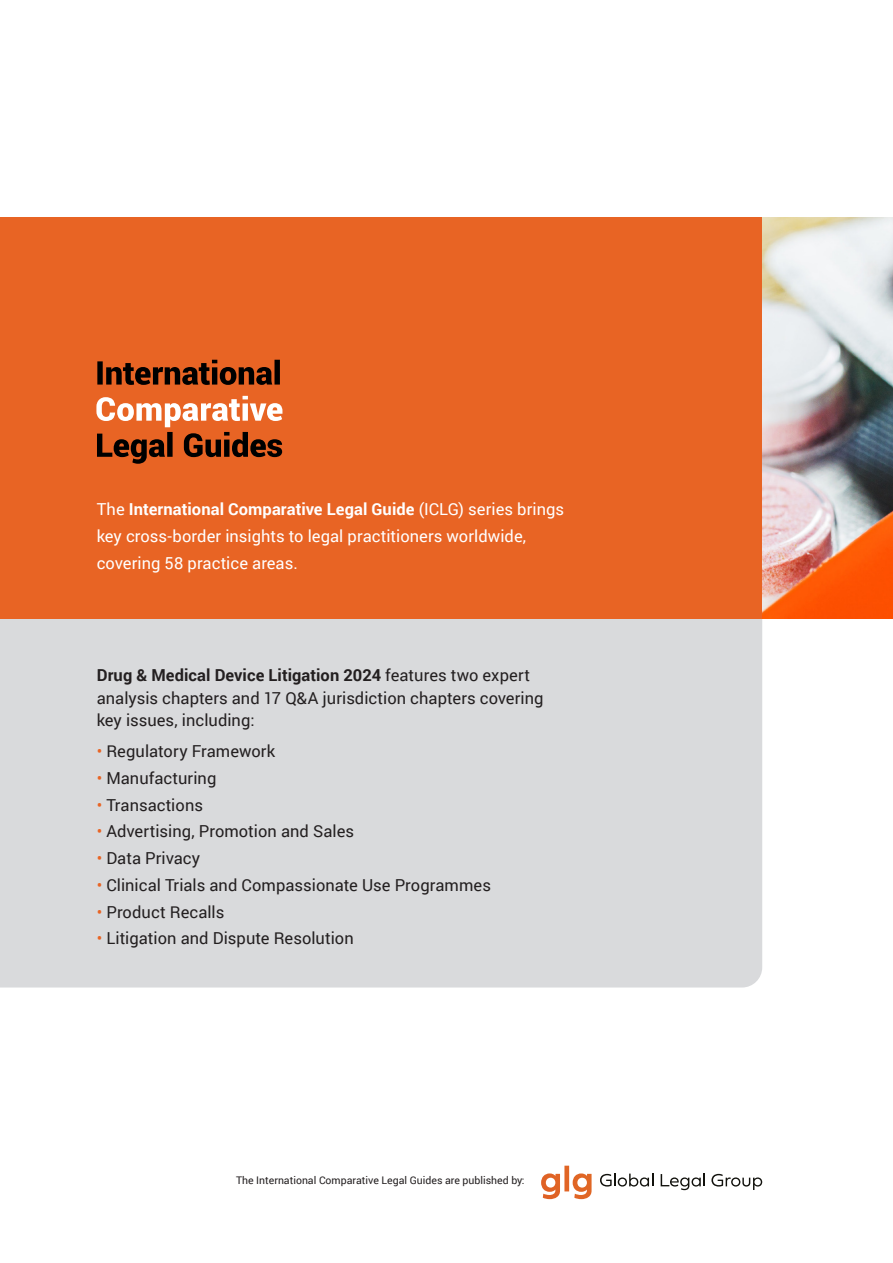
<style>
.page{position:relative;width:893px;height:1263px;background:#fff}
.page>*{position:absolute;margin:0;border:0;box-sizing:border-box;transform-origin:0 0}
.t1{font:16.5px/22.5px "Roboto";color:#231f20}
.t2{font:16.5px/27px "Roboto";color:#fff}
.t3{font:10.5px "Roboto";color:#231f20}
.s1{font-weight:700}
.s2{color:#e86424}
</style>
<div class="page">
<div style="left:0;top:619px;width:762px;height:368px;background:#d9dadc"></div>
<div style="left:0;top:217px;width:893px;height:402px;background:#e86424"></div>
<svg style="left:97px;top:396px;width:185px;height:68px"></svg>
<svg style="left:97px;top:360px;width:183px;height:25px"></svg>
<svg style="left:541px;top:1166px;width:51px;height:33px"></svg>
<svg style="left:600px;top:1173px;width:53px;height:13px"></svg>
<svg style="left:661px;top:1173px;width:44px;height:17px"></svg>
<svg style="left:711px;top:1174px;width:51px;height:16px"></svg>
<img style="left:762px;top:217px;width:131px;height:402px">
<p class="t2" style="left:97px;top:495px;width:469px">The <span class="s1">International Comparative Legal Guide</span> (ICLG) series brings key cross-border insights to legal practitioners worldwide, covering 58 practice areas.</p>
<p class="t1" style="left:97px;top:663px;width:448px"><span class="s1">Drug &amp; Medical Device Litigation 2024</span> features two expert analysis chapters and 17 Q&amp;A jurisdiction chapters covering key issues, including:</p>
<p class="t1" style="left:97px;top:739px;width:180px"><span class="s2">•</span> Regulatory Framework</p>
<p class="t1" style="left:97px;top:766px;width:121px"><span class="s2">•</span> Manufacturing</p>
<p class="t1" style="left:97px;top:793px;width:108px"><span class="s2">•</span> Transactions</p>
<p class="t1" style="left:97px;top:820px;width:259px"><span class="s2">•</span> Advertising, Promotion and Sales</p>
<p class="t1" style="left:97px;top:846px;width:105px"><span class="s2">•</span> Data Privacy</p>
<p class="t1" style="left:97px;top:873px;width:396px"><span class="s2">•</span> Clinical Trials and Compassionate Use Programmes</p>
<p class="t1" style="left:97px;top:900px;width:129px"><span class="s2">•</span> Product Recalls</p>
<p class="t1" style="left:97px;top:927px;width:259px"><span class="s2">•</span> Litigation and Dispute Resolution</p>
<p class="t3" style="left:236px;top:1172px;width:290px">The International Comparative Legal Guides are published by:</p>
</div>
